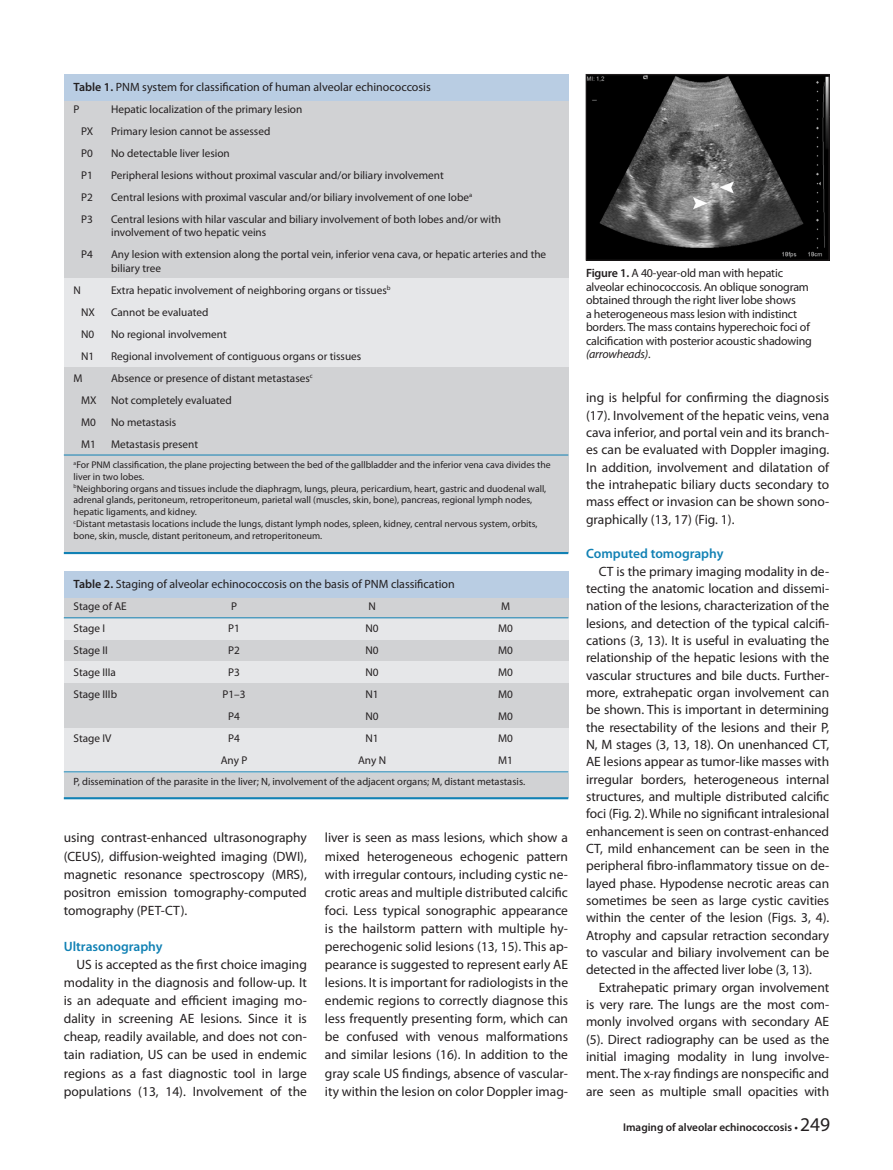
<style>
.page{position:relative;width:893px;height:1170px;background:#fff}
.page>*{position:absolute;margin:0;border:0;box-sizing:border-box;transform-origin:0 0}
.t1{font:13.5px/17.2px "Myriad Pro";color:#231f20;text-align:justify}
.t2{font:600 13.5px "Myriad Pro";color:#1181b4}
.t3{font:12px/13.5px "Myriad Pro";letter-spacing:-.015em;color:#231f20}
.t4{font:11.25px/13.5px "Myriad Pro";color:#231f20}
.t5{font:600 11.25px "Myriad Pro";color:#231f20}
.t6{font:10.5px "Myriad Pro";color:#231f20}
.t7{font:9.75px/11.7px "Myriad Pro";color:#231f20}
.s1{font-weight:600}
.s2{font-style:italic}
.s3{font-weight:400;font-size:19.5px}
</style>
<div class="page">
<div style="left:64px;top:74px;width:504px;height:479px;background:#d1d2d4"></div>
<div style="left:64px;top:74px;width:504px;height:27px;background:#b9cde3"></div>
<div style="left:64px;top:278px;width:504px;height:89px;background:#e6e7e9"></div>
<hr style="left:64px;top:552px;width:504px;height:2px;background:#1181b4">
<hr style="left:64px;top:454px;width:504px;height:1px;background:#1181b4">
<div style="left:64px;top:571px;width:504px;height:226px;background:#d1d2d4"></div>
<div style="left:64px;top:571px;width:504px;height:27px;background:#b9cde3"></div>
<div style="left:64px;top:618px;width:504px;height:21px;background:#e6e7e9"></div>
<div style="left:64px;top:661px;width:504px;height:22px;background:#e6e7e9"></div>
<div style="left:64px;top:728px;width:504px;height:44px;background:#e6e7e9"></div>
<hr style="left:64px;top:797px;width:504px;height:2px;background:#1181b4">
<hr style="left:64px;top:617px;width:504px;height:1px;background:#1181b4">
<hr style="left:64px;top:771px;width:504px;height:1px;background:#1181b4">
<img style="left:588px;top:76px;width:239px;height:182px">
<div style="left:586px;top:74px;width:243px;height:186px;border:1px solid #231f20"></div>
<p class="t3" style="left:74px;top:80px;width:359px"><span class="s1">Table 1.</span> PNM system for classification of human alveolar echinococcosis</p>
<p class="t4" style="left:74px;top:102px;width:7px">P</p>
<p class="t4" style="left:111px;top:102px;width:193px">Hepatic localization of the primary lesion</p>
<p class="t4" style="left:81px;top:124px;width:14px">PX</p>
<p class="t4" style="left:111px;top:124px;width:161px">Primary lesion cannot be assessed</p>
<p class="t4" style="left:81px;top:146px;width:13px">P0</p>
<p class="t4" style="left:111px;top:146px;width:120px">No detectable liver lesion</p>
<p class="t4" style="left:81px;top:168px;width:13px">P1</p>
<p class="t4" style="left:111px;top:168px;width:334px">Peripheral lesions without proximal vascular and/or biliary involvement</p>
<p class="t4" style="left:81px;top:190px;width:13px">P2</p>
<p class="t4" style="left:111px;top:190px;width:363px">Central lesions with proximal vascular and/or biliary involvement of one lobe<sup>a</sup></p>
<p class="t4" style="left:81px;top:212px;width:13px">P3</p>
<p class="t4" style="left:111px;top:212px;width:391px">Central lesions with hilar vascular and biliary involvement of both lobes and/or with involvement of two hepatic veins</p>
<p class="t4" style="left:81px;top:248px;width:13px">P4</p>
<p class="t4" style="left:111px;top:248px;width:437px">Any lesion with extension along the portal vein, inferior vena cava, or hepatic arteries and the biliary tree</p>
<p class="t4" style="left:74px;top:283px;width:9px">N</p>
<p class="t4" style="left:111px;top:283px;width:281px">Extra hepatic involvement of neighboring organs or tissues<sup>b</sup></p>
<p class="t4" style="left:81px;top:305px;width:15px">NX</p>
<p class="t4" style="left:111px;top:305px;width:99px">Cannot be evaluated</p>
<p class="t4" style="left:81px;top:327px;width:15px">N0</p>
<p class="t4" style="left:111px;top:327px;width:117px">No regional involvement</p>
<p class="t4" style="left:81px;top:349px;width:15px">N1</p>
<p class="t4" style="left:111px;top:349px;width:252px">Regional involvement of contiguous organs or tissues</p>
<p class="t4" style="left:74px;top:371px;width:11px">M</p>
<p class="t4" style="left:111px;top:371px;width:203px">Absence or presence of distant metastases<sup>c</sup></p>
<p class="t4" style="left:81px;top:393px;width:17px">MX</p>
<p class="t4" style="left:111px;top:393px;width:122px">Not completely evaluated</p>
<p class="t4" style="left:81px;top:415px;width:16px">M0</p>
<p class="t4" style="left:111px;top:415px;width:67px">No metastasis</p>
<p class="t4" style="left:81px;top:437px;width:16px">M1</p>
<p class="t4" style="left:111px;top:437px;width:89px">Metastasis present</p>
<p class="t7" style="left:74px;top:459px;width:479px"><sup>a</sup>For PNM classification, the plane projecting between the bed of the gallbladder and the inferior vena cava divides the liver in two lobes.</p>
<p class="t7" style="left:74px;top:482px;width:474px"><sup>b</sup>Neighboring organs and tissues include the diaphragm, lungs, pleura, pericardium, heart, gastric and duodenal wall, adrenal glands, peritoneum, retroperitoneum, parietal wall (muscles, skin, bone), pancreas, regional lymph nodes, hepatic ligaments, and kidney.</p>
<p class="t7" style="left:74px;top:517px;width:465px"><sup>c</sup>Distant metastasis locations include the lungs, distant lymph nodes, spleen, kidney, central nervous system, orbits, bone, skin, muscle, distant peritoneum, and retroperitoneum.</p>
<p class="t3" style="left:74px;top:577px;width:383px"><span class="s1">Table 2.</span> Staging of alveolar echinococcosis on the basis of PNM classification</p>
<p class="t4" style="left:74px;top:599px;width:55px">Stage of AE</p>
<p class="t4" style="left:231px;top:599px;width:7px">P</p>
<p class="t4" style="left:368px;top:599px;width:9px">N</p>
<p class="t4" style="left:501px;top:599px;width:11px">M</p>
<p class="t4" style="left:74px;top:621px;width:33px">Stage I</p>
<p class="t4" style="left:228px;top:621px;width:13px">P1</p>
<p class="t4" style="left:366px;top:621px;width:15px">N0</p>
<p class="t4" style="left:498px;top:621px;width:16px">M0</p>
<p class="t4" style="left:74px;top:643px;width:36px">Stage II</p>
<p class="t4" style="left:228px;top:643px;width:13px">P2</p>
<p class="t4" style="left:366px;top:643px;width:15px">N0</p>
<p class="t4" style="left:498px;top:643px;width:16px">M0</p>
<p class="t4" style="left:74px;top:665px;width:44px">Stage IIIa</p>
<p class="t4" style="left:228px;top:665px;width:13px">P3</p>
<p class="t4" style="left:366px;top:665px;width:15px">N0</p>
<p class="t4" style="left:498px;top:665px;width:16px">M0</p>
<p class="t4" style="left:74px;top:687px;width:45px">Stage IIIb</p>
<p class="t4" style="left:223px;top:687px;width:25px">P1–3</p>
<p class="t4" style="left:366px;top:687px;width:15px">N1</p>
<p class="t4" style="left:498px;top:687px;width:16px">M0</p>
<p class="t4" style="left:228px;top:709px;width:13px">P4</p>
<p class="t4" style="left:366px;top:709px;width:15px">N0</p>
<p class="t4" style="left:498px;top:709px;width:16px">M0</p>
<p class="t4" style="left:74px;top:731px;width:39px">Stage IV</p>
<p class="t4" style="left:228px;top:731px;width:13px">P4</p>
<p class="t4" style="left:366px;top:731px;width:15px">N1</p>
<p class="t4" style="left:498px;top:731px;width:16px">M0</p>
<p class="t4" style="left:221px;top:753px;width:28px">Any P</p>
<p class="t4" style="left:358px;top:753px;width:30px">Any N</p>
<p class="t4" style="left:498px;top:753px;width:16px">M1</p>
<p class="t6" style="left:74px;top:775px;width:453px">P, dissemination of the parasite in the liver; N, involvement of the adjacent organs; M, distant metastasis.</p>
<p class="t1" style="left:64px;top:828px;width:245px;line-height:18px">using contrast-enhanced ultrasonography (CEUS), diffusion-weighted imaging (DWI), magnetic resonance spectroscopy (MRS), positron emission tomography-computed tomography (PET-CT).</p>
<p class="t2" style="left:64px;top:937px;width:100px">Ultrasonography</p>
<p class="t1" style="left:64px;top:955px;width:245px;line-height:18px;text-indent:13px">US is accepted as the first choice imaging modality in the diagnosis and follow-up. It is an adequate and efficient imaging mo&shy;dality in screening AE lesions. Since it is cheap, readily available, and does not con&shy;tain radiation, US can be used in endemic regions as a fast diagnostic tool in large populations (13, 14). Involvement of the</p>
<p class="t1" style="left:325px;top:828px;width:245px;line-height:18px">liver is seen as mass lesions, which show a mixed heterogeneous echogenic pattern with irregular contours, including cystic ne&shy;crotic areas and multiple distributed calcific foci. Less typical sonographic appearance is the hailstorm pattern with multiple hy&shy;perechogenic solid lesions (13, 15). This ap&shy;pearance is suggested to represent early AE lesions. It is important for radiologists in the endemic regions to correctly diagnose this less frequently presenting form, which can be confused with venous malformations and similar lesions (16). In addition to the gray scale US findings, absence of vascular&shy;ity within the lesion on color Doppler imag-</p>
<p class="t3" style="left:586px;top:266px;width:227px"><span class="s1">Figure 1.</span> A 40-year-old man with hepatic alveolar echinococcosis. An oblique sonogram obtained through the right liver lobe shows<br>a heterogeneous mass lesion with indistinct borders. The mass contains hyperechoic foci of calcification with posterior acoustic shadowing <span class="s2">(arrowheads)</span>.</p>
<p class="t1" style="left:586px;top:389px;width:245px">ing is helpful for confirming the diagnosis (17). Involvement of the hepatic veins, vena cava inferior, and portal vein and its branch&shy;es can be evaluated with Doppler imaging.<br>In addition, involvement and dilatation of the intrahepatic biliary ducts secondary to mass effect or invasion can be shown sono&shy;graphically (13, 17) (Fig. 1).</p>
<p class="t2" style="left:586px;top:545px;width:139px">Computed tomography</p>
<p class="t1" style="left:586px;top:562px;width:245px;text-indent:13px">CT is the primary imaging modality in de&shy;tecting the anatomic location and dissemi&shy;nation of the lesions, characterization of the lesions, and detection of the typical calcifi&shy;cations (3, 13). It is useful in evaluating the relationship of the hepatic lesions with the vascular structures and bile ducts. Further&shy;more, extrahepatic organ involvement can be shown. This is important in determining the resectability of the lesions and their P, N, M stages (3, 13, 18). On unenhanced CT, AE lesions appear as tumor-like masses with irregular borders, heterogeneous internal structures, and multiple distributed calcific foci (Fig. 2). While no significant intralesional enhancement is seen on contrast-enhanced CT, mild enhancement can be seen in the peripheral fibro-inflammatory tissue on de&shy;layed phase. Hypodense necrotic areas can sometimes be seen as large cystic cavities within the center of the lesion (Figs. 3, 4).<br>Atrophy and capsular retraction secondary to vascular and biliary involvement can be detected in the affected liver lobe (3, 13).</p>
<p class="t1" style="left:586px;top:978px;width:245px;text-indent:13px">Extrahepatic primary organ involvement is very rare. The lungs are the most com&shy;monly involved organs with secondary AE (5). Direct radiography can be used as the initial imaging modality in lung involve&shy;ment. The x-ray findings are nonspecific and are seen as multiple small opacities with</p>
<p class="t5" style="left:623px;top:1120px;width:209px">Imaging of alveolar echinococcosis • <span class="s3">249</span></p>
</div>
